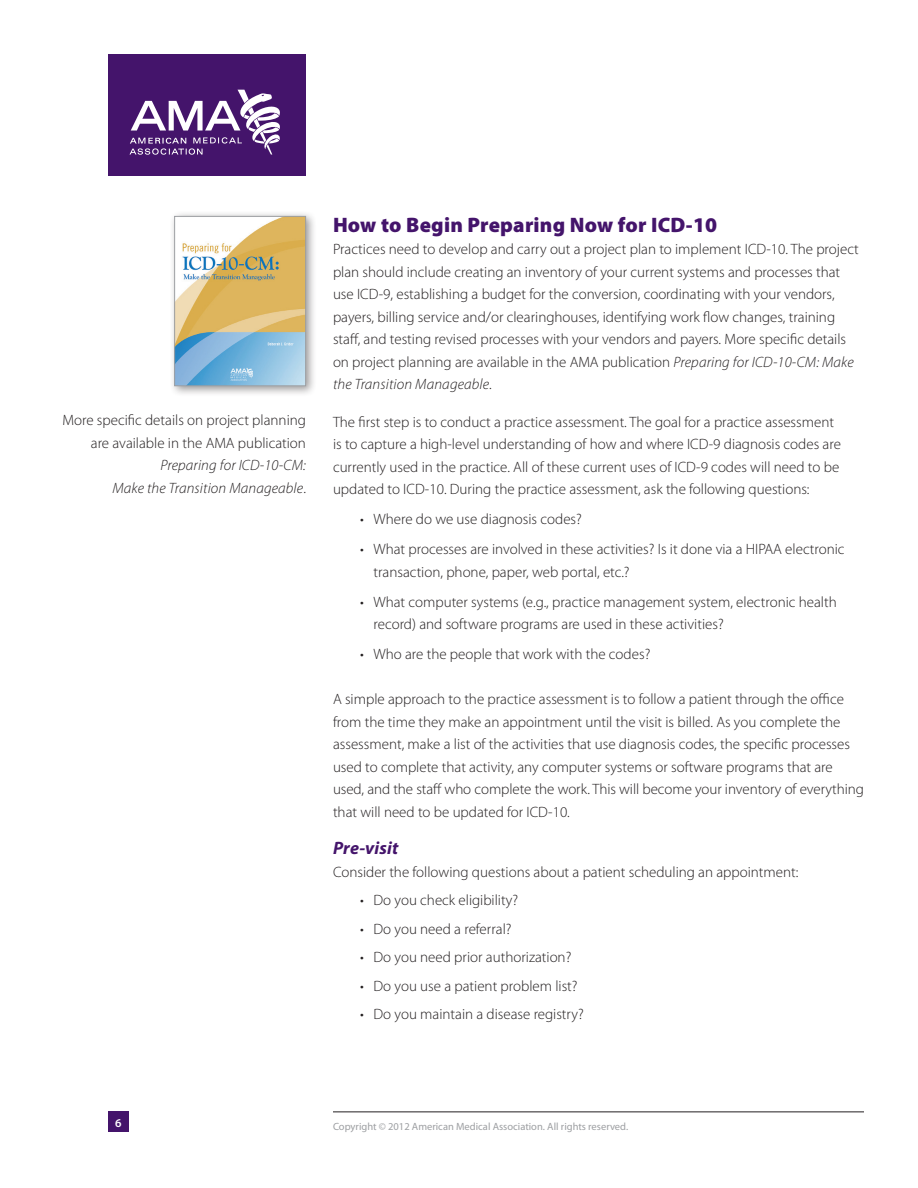
<style>
.page{position:relative;width:918px;height:1188px;background:#fff}
.page>*{position:absolute;margin:0;border:0;box-sizing:border-box;transform-origin:0 0}
.t1{font:900 21px "Myriad Pro";letter-spacing:.01em;color:#44146b}
.t2{font:italic 700 18px "Myriad Pro";letter-spacing:.01em;color:#44146b}
.Text___10_After{font:300 15px/22.5px "Myriad Pro";color:#231f20}
.Bullets{font:300 15px/22.5px "Myriad Pro";color:#231f20}
.Text_-_No_Space_Afte{font:300 15px/22.5px "Myriad Pro";color:#231f20}
.t3{font:600 12px "Myriad Pro";color:#fff}
.t4{font:10.5px "Myriad Pro";color:#9d9fa2}
.s1{font-style:italic}
</style>
<div class="page">
<div style="left:108px;top:54px;width:198px;height:122px;background:#44146b"></div>
<svg style="left:130px;top:90px;width:150px;height:65px"></svg>
<hr style="left:333px;top:1112px;width:531px;height:1px;background:#231f20">
<div style="left:108px;top:1112px;width:21px;height:20px;background:#44146b"></div>
<div style="left:169px;top:211px;width:148px;height:187px;background:#231f20;opacity:.45"></div>
<img style="left:176px;top:218px;width:128px;height:166px">
<div style="left:174px;top:216px;width:132px;height:170px;border:1px solid #9d9fa2"></div>
<p class="Text___10_After" style="left:62px;top:409px;width:245px;text-align:right">More specific details on project planning are available in the AMA publication <span class="s1">Preparing for ICD-10-CM:<br>Make the Transition Manageable</span>.</p>
<h1 class="t1" style="left:333px;top:211px;width:386px">How to Begin Preparing Now for ICD-10</h1>
<p class="Text___10_After" style="left:333px;top:238px;width:527px">Practices need to develop and carry out a project plan to implement ICD-10. The project plan should include creating an inventory of your current systems and processes that use ICD-9, establishing a budget for the conversion, coordinating with your vendors, payers, billing service and/or clearinghouses, identifying work flow changes, training staff, and testing revised processes with your vendors and payers. More specific details on project planning are available in the AMA publication <span class="s1">Preparing for ICD-10-CM: Make the Transition Manageable</span>.</p>
<p class="Text_-_No_Space_Afte" style="left:333px;top:410px;width:509px">The first step is to conduct a practice assessment. The goal for a practice assessment is to capture a high-level understanding of how and where ICD-9 diagnosis codes are currently used in the practice. All of these current uses of ICD-9 codes will need to be updated to ICD-10. During the practice assessment, ask the following questions:</p>
<p class="Bullets" style="left:360px;top:508px;width:223px">• Where do we use diagnosis codes?</p>
<p class="Bullets" style="left:374px;top:538px;width:473px;text-indent:-14px">• What processes are involved in these activities? Is it done via a HIPAA electronic transaction, phone, paper, web portal, etc.?</p>
<p class="Bullets" style="left:374px;top:590px;width:465px;text-indent:-14px">• What computer systems (e.g., practice management system, electronic health record) and software programs are used in these activities?</p>
<p class="Bullets" style="left:360px;top:643px;width:292px">• Who are the people that work with the codes?</p>
<p class="Text___10_After" style="left:333px;top:688px;width:532px">A simple approach to the practice assessment is to follow a patient through the office from the time they make an appointment until the visit is billed. As you complete the assessment, make a list of the activities that use diagnosis codes, the specific processes used to complete that activity, any computer systems or software programs that are used, and the staff who complete the work. This will become your inventory of everything that will need to be updated for ICD-10.</p>
<h2 class="t2" style="left:333px;top:836px;width:67px">Pre-visit</h2>
<p class="Text_-_No_Space_Afte" style="left:333px;top:860px;width:467px">Consider the following questions about a patient scheduling an appointment:</p>
<p class="Bullets" style="left:360px;top:889px;width:160px">• Do you check eligibility?</p>
<p class="Bullets" style="left:360px;top:917px;width:153px">• Do you need a referral?</p>
<p class="Bullets" style="left:360px;top:946px;width:213px">• Do you need prior authorization?</p>
<p class="Bullets" style="left:360px;top:974px;width:219px">• Do you use a patient problem list?</p>
<p class="Bullets" style="left:360px;top:1003px;width:225px">• Do you maintain a disease registry?</p>
<p class="t3" style="left:115px;top:1115px;width:8px">6</p>
<p class="t4" style="left:333px;top:1120px;width:297px">Copyright © 2012 American Medical Association. All rights reserved.</p>
</div>
